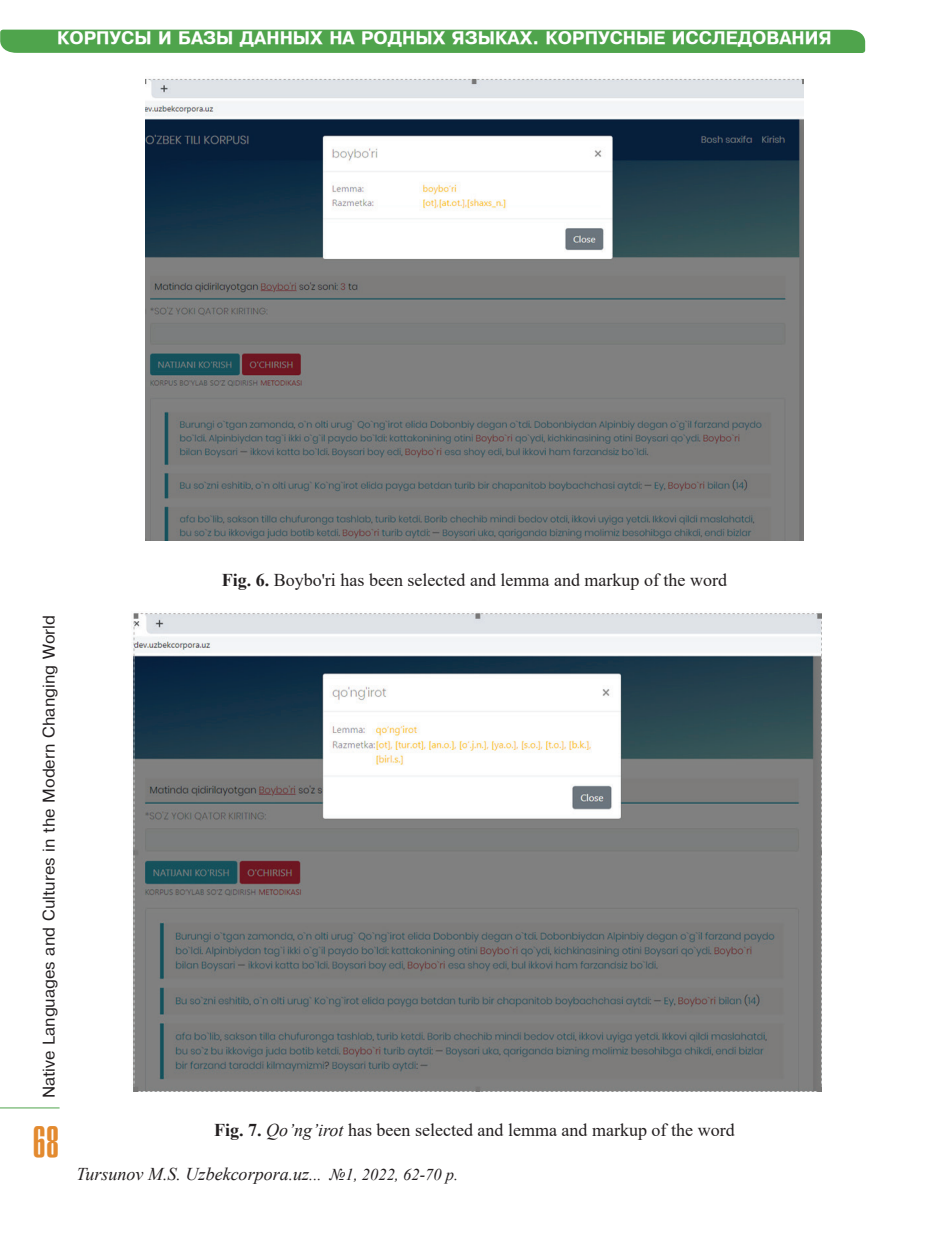
<style>
.page{position:relative;width:936px;height:1234px;background:#fff}
.page>*{position:absolute;margin:0;border:0;box-sizing:border-box;transform-origin:0 0}
.t1{font:36px "Compact Light Tuva";color:#e38a2f}
.t2{font:18px "Times New Roman";color:#231f20}
.t3{font:700 18px "Tuv Pragmatica";color:#fff}
.t4{font:italic 18px "Times New Roman";color:#231f20}
.t5{font:16.5px "Tuv Pragmatica";color:#231f20}
.s1{font-weight:700}
.s2{font-style:italic}
.s3{font-size:16.5px}
</style>
<div class="page">
<hr style="left:0;top:1107px;width:60px;height:1px;background:#4fa44c">
<div style="left:0;top:30px;width:865px;height:23px;background:#4fa44c"></div>
<img style="left:145px;top:78px;width:658px;height:462px">
<img style="left:133px;top:612px;width:688px;height:479px">
<p class="t3" style="left:57px;top:28px;width:776px">КОРПУСЫ И БАЗЫ ДАННЫХ НА РОДНЫХ ЯЗЫКАХ. КОРПУСНЫЕ ИССЛЕДОВАНИЯ</p>
<p class="t5" style="left:40px;top:1097px;width:484px;rotate:-90deg">Native Languages and Cultures in the Modern Changing World</p>
<h1 class="t1" style="left:32px;top:1120px;width:29px">68</h1>
<p class="t2" style="left:222px;top:567px;width:507px"><span class="s1">Fig. 6.</span> Boybo'ri has been selected and lemma and markup of the word</p>
<p class="t2" style="left:214px;top:1116px;width:522px"><span class="s1">Fig. 7.</span> <span class="s2">Qo’ng’irot</span> has been selected and lemma and markup of the word</p>
<p class="t4" style="left:77px;top:1161px;width:383px">Tursunov M.S. Uzbekcorpora.uz<span class="s3">... №1, 2022, 62-70 р.</span></p>
</div>
